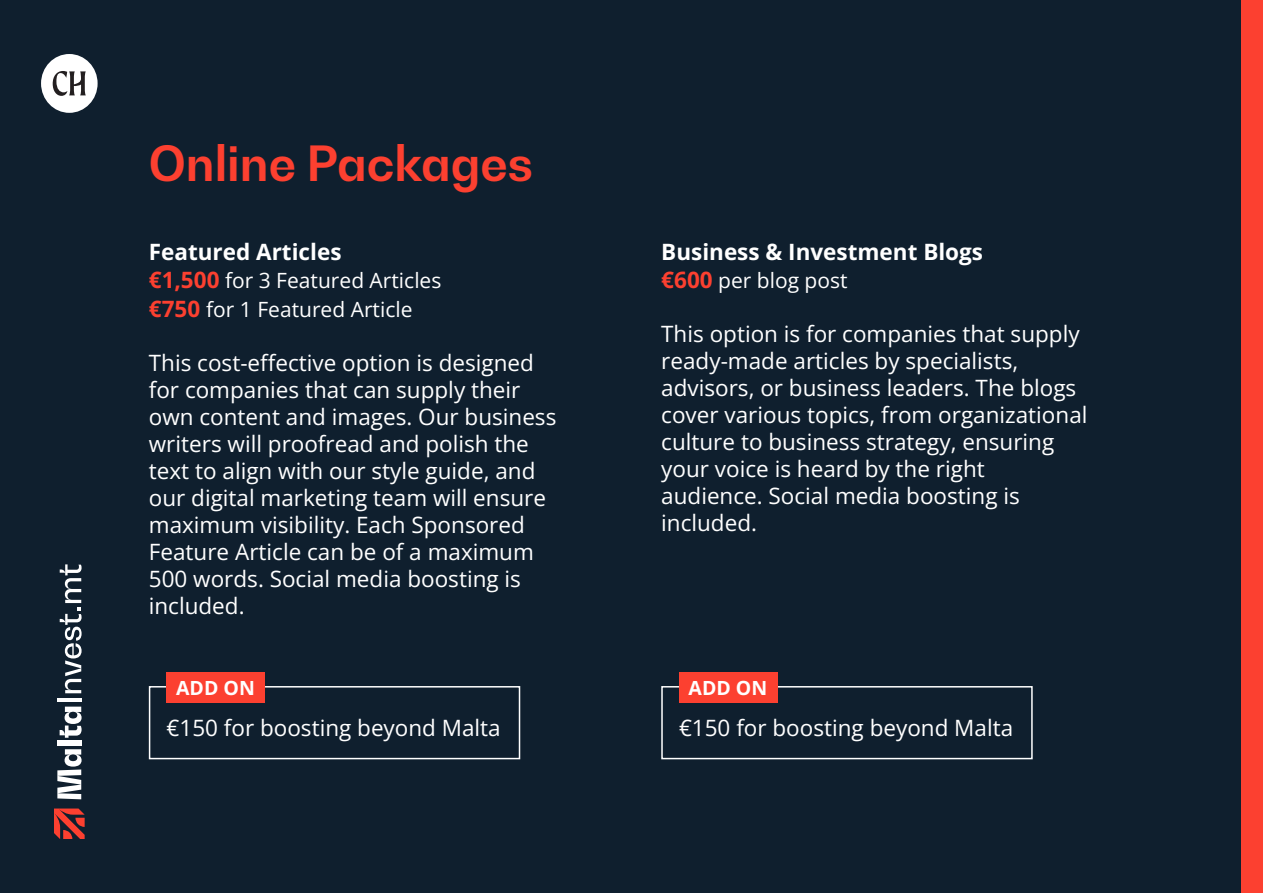
<style>
.page{position:relative;width:1263px;height:893px;background:#fff}
.page>*{position:absolute;margin:0;border:0;box-sizing:border-box;transform-origin:0 0}
.t1{font:700 48px "Bw Gradual DEMO";color:#fc4030}
.t2{font:22.5px/27px "Open Sans";color:#fff}
.t3{font:700 22.5px "Open Sans";color:#fff}
.t4{font:21px/28.5px "Open Sans";color:#fff}
.t5{font:700 19.5px "Open Sans";color:#fff}
.s1{font-weight:700;font-size:22.5px;color:#fc4030}
</style>
<div class="page">
<div style="left:0;top:0;width:1245px;height:893px;background:#0f1f2e"></div>
<svg style="left:41px;top:54px;width:57px;height:59px"></svg>
<div style="left:1242px;top:0;width:21px;height:893px;background:#fc4030"></div>
<svg style="left:54px;top:808px;width:31px;height:31px"></svg>
<svg style="left:57px;top:749px;width:25px;height:50px"></svg>
<div style="left:57px;top:740px;width:24px;height:6px;background:#fff"></div>
<svg style="left:60px;top:707px;width:22px;height:31px"></svg>
<hr style="left:57px;top:698px;width:24px;height:4px;background:#fff">
<svg style="left:60px;top:564px;width:22px;height:129px"></svg>
<div style="left:149px;top:686px;width:371px;height:73px;border:2px solid #fff"></div>
<div style="left:167px;top:672px;width:98px;height:31px;background:#fc4030"></div>
<div style="left:661px;top:686px;width:372px;height:73px;border:2px solid #fff"></div>
<div style="left:679px;top:672px;width:98px;height:31px;background:#fc4030"></div>
<h1 class="t1" style="left:149px;top:132px;width:386px">Online Packages</h1>
<p class="t3" style="left:149px;top:236px;width:194px">Featured Articles</p>
<p class="t4" style="left:149px;top:266px;width:294px"><span class="s1">€1,500</span> for 3 Featured Articles <span class="s1">€750</span> for 1 Featured Article</p>
<p class="t2" style="left:149px;top:349px;width:409px">This cost-effective option is designed for companies that can supply their own content and images. Our business writers will proofread and polish the text to align with our style guide, and our digital marketing team will ensure maximum visibility. Each Sponsored Feature Article can be of a maximum 500 words. Social media boosting is included.</p>
<p class="t3" style="left:661px;top:236px;width:323px">Business &amp; Investment Blogs</p>
<p class="t4" style="left:661px;top:266px;width:188px"><span class="s1">€600</span> per blog post</p>
<p class="t2" style="left:661px;top:320px;width:428px">This option is for companies that supply ready-made articles by specialists, advisors, or business leaders. The blogs cover various topics, from organizational culture to business strategy, ensuring your voice is heard by the right audience. Social media boosting is included.</p>
<p class="t5" style="left:176px;top:674px;width:80px">ADD ON</p>
<p class="t5" style="left:689px;top:674px;width:80px">ADD ON</p>
<p class="t2" style="left:167px;top:713px;width:336px">€150 for boosting beyond Malta</p>
<p class="t2" style="left:679px;top:713px;width:336px">€150 for boosting beyond Malta</p>
</div>
